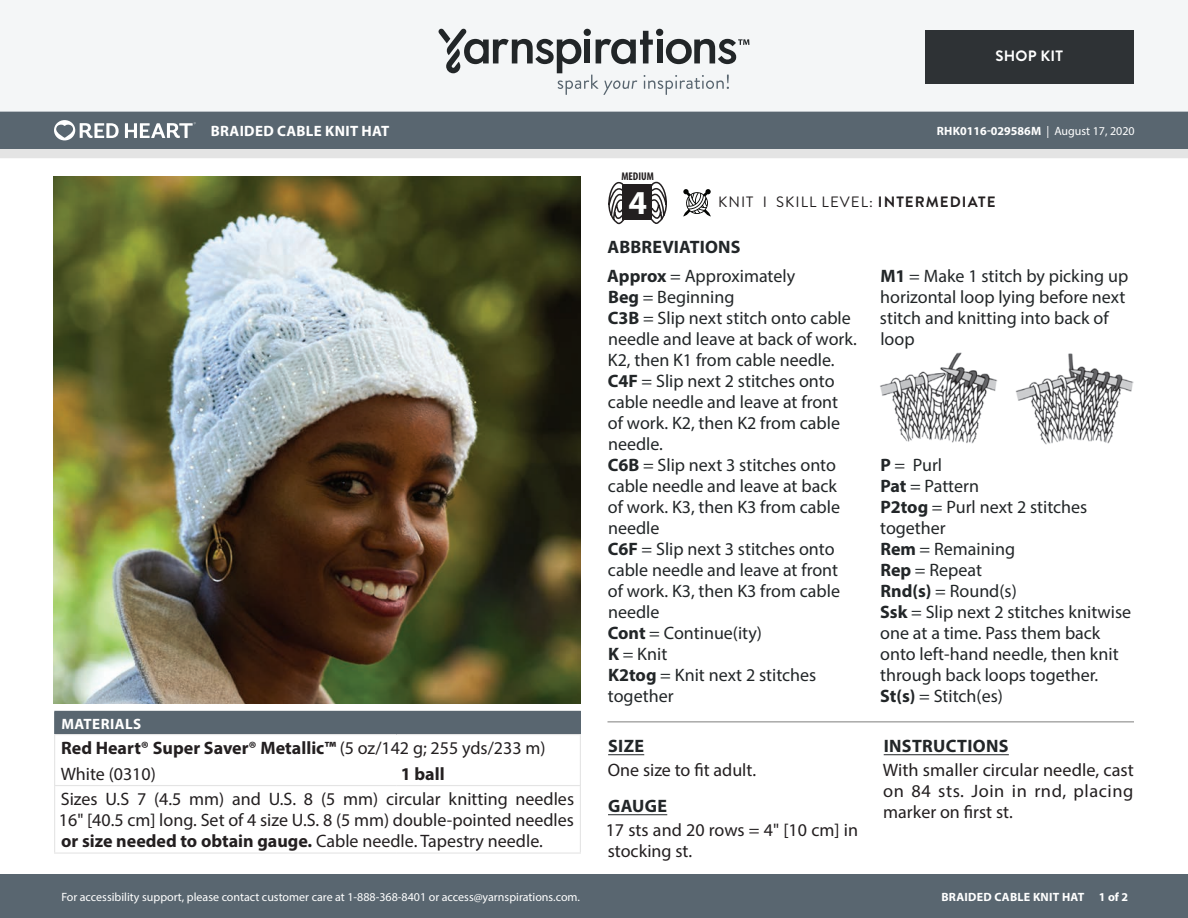
<style>
.page{position:relative;width:1188px;height:918px;background:#fff}
.page>*{position:absolute;margin:0;border:0;box-sizing:border-box;transform-origin:0 0}
.t1{font:700 33.6px "Myriad Pro";color:#fff}
.t2{font:18px/21px "Myriad Pro";color:#222628}
.t3{font:18px/21px "Myriad Pro";color:#231f20}
.t4{font:700 18px "Myriad Pro";letter-spacing:.02em;color:#222628}
.t5{font:700 18px "Myriad Pro";color:#231f20}
.t6{font:700 15px "Myriad Pro";letter-spacing:.02em;color:#fff}
.t7{font:15px "Brandon Grotesque";letter-spacing:.07em;color:#231f20}
.t8{font:700 15px "Brandon Grotesque";letter-spacing:.02em;color:#fff}
.t9{font:12px "Myriad Pro";color:#fff}
.t10{font:700 12px "Myriad Pro";color:#fff}
.t11{font:700 12px "Myriad Pro";letter-spacing:.02em;color:#fff}
.t12{font:700 condensed 11.25px "Myriad Pro";color:#231f20}
.s1{font-weight:400}
.s2{font-weight:700}
</style>
<div class="page">
<div style="left:0;top:875px;width:1188px;height:43px;background:#596670"></div>
<div style="left:0;top:149px;width:1188px;height:9px;background:#e4e4e4"></div>
<div style="left:0;top:111px;width:1188px;height:38px;background:#596670"></div>
<div style="left:0;top:0;width:1188px;height:112px;background:#f4f6f7"></div>
<svg style="left:438px;top:29px;width:311px;height:66px"></svg>
<div style="left:925px;top:30px;width:209px;height:54px;background:#2e3235"></div>
<svg style="left:54px;top:120px;width:65px;height:20px"></svg>
<svg style="left:125px;top:122px;width:71px;height:16px"></svg>
<svg style="left:683px;top:189px;width:28px;height:28px"></svg>
<svg style="left:608px;top:181px;width:18px;height:43px"></svg>
<svg style="left:649px;top:181px;width:18px;height:43px"></svg>
<div style="left:622px;top:185px;width:30px;height:35px;background:#231f20"></div>
<img style="left:54px;top:177px;width:527px;height:526px">
<hr style="left:608px;top:754px;width:36px;height:1px;background:#222628">
<hr style="left:608px;top:814px;width:59px;height:1px;background:#222628">
<hr style="left:884px;top:754px;width:125px;height:1px;background:#222628">
<div style="left:55px;top:711px;width:525px;height:24px;background:#596670"></div>
<hr style="left:54px;top:711px;width:342px;height:1px;background:#596670">
<hr style="left:396px;top:711px;width:185px;height:1px;background:#596670">
<hr style="left:54px;top:734px;width:342px;height:1px;background:#e4e4e4">
<hr style="left:396px;top:734px;width:185px;height:1px;background:#e4e4e4">
<svg style="left:54px;top:712px;width:1px;height:73px"></svg>
<svg style="left:580px;top:712px;width:1px;height:73px"></svg>
<hr style="left:54px;top:786px;width:1px;height:66px;background:#e4e4e4">
<hr style="left:54px;top:785px;width:342px;height:1px;background:#e4e4e4">
<hr style="left:396px;top:785px;width:185px;height:1px;background:#e4e4e4">
<hr style="left:580px;top:786px;width:1px;height:66px;background:#e4e4e4">
<hr style="left:54px;top:852px;width:342px;height:2px;background:#e4e4e4">
<hr style="left:396px;top:852px;width:185px;height:2px;background:#e4e4e4">
<hr style="left:608px;top:722px;width:526px;height:1px;background:#7e7e7d">
<img style="left:880px;top:352px;width:118px;height:92px">
<img style="left:1016px;top:353px;width:118px;height:91px">
<p class="t8" style="left:995px;top:46px;width:69px">SHOP KIT</p>
<p class="t6" style="left:211px;top:121px;width:180px">BRAIDED CABLE KNIT HAT</p>
<p class="t10" style="left:937px;top:123px;width:199px">RHK0116-029586M <span class="s1">| August 17, 2020</span></p>
<p class="t12" style="left:621px;top:169px;width:34px">MEDIUM</p>
<h1 class="t1" style="left:629px;top:180px;width:20px">4</h1>
<p class="t7" style="left:718px;top:192px;width:279px">KNIT I SKILL LEVEL: <span class="s2">INTERMEDIATE</span></p>
<p class="t4" style="left:608px;top:235px;width:135px">ABBREVIATIONS</p>
<p class="t6" style="left:61px;top:714px;width:81px">MATERIALS</p>
<p class="t3" style="left:61px;top:735px;width:486px;line-height:25.5px"><span class="s2">Red Heart® Super Saver® Metallic™</span> (5 oz/142 g; 255 yds/233 m)<br>White (0310)</p>
<p class="t5" style="left:401px;top:762px;width:45px">1 ball</p>
<p class="t3" style="left:59px;top:788px;width:517px;text-align:justify">Sizes U.S 7 (4.5 mm) and U.S. 8 (5 mm) circular knitting needles 16" [40.5 cm] long. Set of 4 size U.S. 8 (5 mm) double-pointed needles <span class="s2">or size needed to obtain gauge.</span> Cable needle. Tapestry needle.</p>
<p class="t9" style="left:61px;top:889px;width:520px">For accessibility support, please contact customer care at 1-888-368-8401 or access@yarnspirations.com.</p>
<p class="t2" style="left:607px;top:265px;width:251px"><span class="s2">Approx</span> = Approximately<br><span class="s2">Beg</span> = Beginning<br><span class="s2">C3B</span> = Slip next stitch onto cable needle and leave at back of work.<br>K2, then K1 from cable needle.<br><span class="s2">C4F</span> = Slip next 2 stitches onto cable needle and leave at front of work. K2, then K2 from cable needle.<br><span class="s2">C6B</span> = Slip next 3 stitches onto cable needle and leave at back<br>of work. K3, then K3 from cable needle<br><span class="s2">C6F</span> = Slip next 3 stitches onto cable needle and leave at front of work. K3, then K3 from cable needle<br><span class="s2">Cont</span> = Continue(ity)<br><span class="s2">K</span> = Knit<br><span class="s2">K2tog</span> = Knit next 2 stitches together</p>
<p class="t2" style="left:880px;top:265px;width:250px"><span class="s2">M1</span> = Make 1 stitch by picking up horizontal loop lying before next stitch and knitting into back of loop</p>
<p class="t2" style="left:880px;top:454px;width:253px"><span class="s2">P</span> = Purl<br><span class="s2">Pat</span> = Pattern<br><span class="s2">P2tog</span> = Purl next 2 stitches together<br><span class="s2">Rem</span> = Remaining<br><span class="s2">Rep</span> = Repeat<br><span class="s2">Rnd(s)</span> = Round(s)<br><span class="s2">Ssk</span> = Slip next 2 stitches knitwise one at a time. Pass them back onto left-hand needle, then knit through back loops together.<br><span class="s2">St(s)</span> = Stitch(es)</p>
<p class="t4" style="left:608px;top:734px;width:37px">SIZE</p>
<p class="t3" style="left:608px;top:759px;width:150px">One size to t adult.</p>
<p class="t4" style="left:608px;top:794px;width:61px">GAUGE</p>
<p class="t3" style="left:606px;top:819px;width:254px">17 sts and 20 rows = 4" [10 cm] in stocking st.</p>
<p class="t4" style="left:884px;top:734px;width:126px">INSTRUCTIONS</p>
<p class="t3" style="left:883px;top:759px;width:253px;text-align:justify">With smaller circular needle, cast on 84 sts. Join in rnd, placing marker on rst st.</p>
<p class="t11" style="left:942px;top:889px;width:188px">BRAIDED CABLE KNIT HAT 1 of 2</p>
</div>
